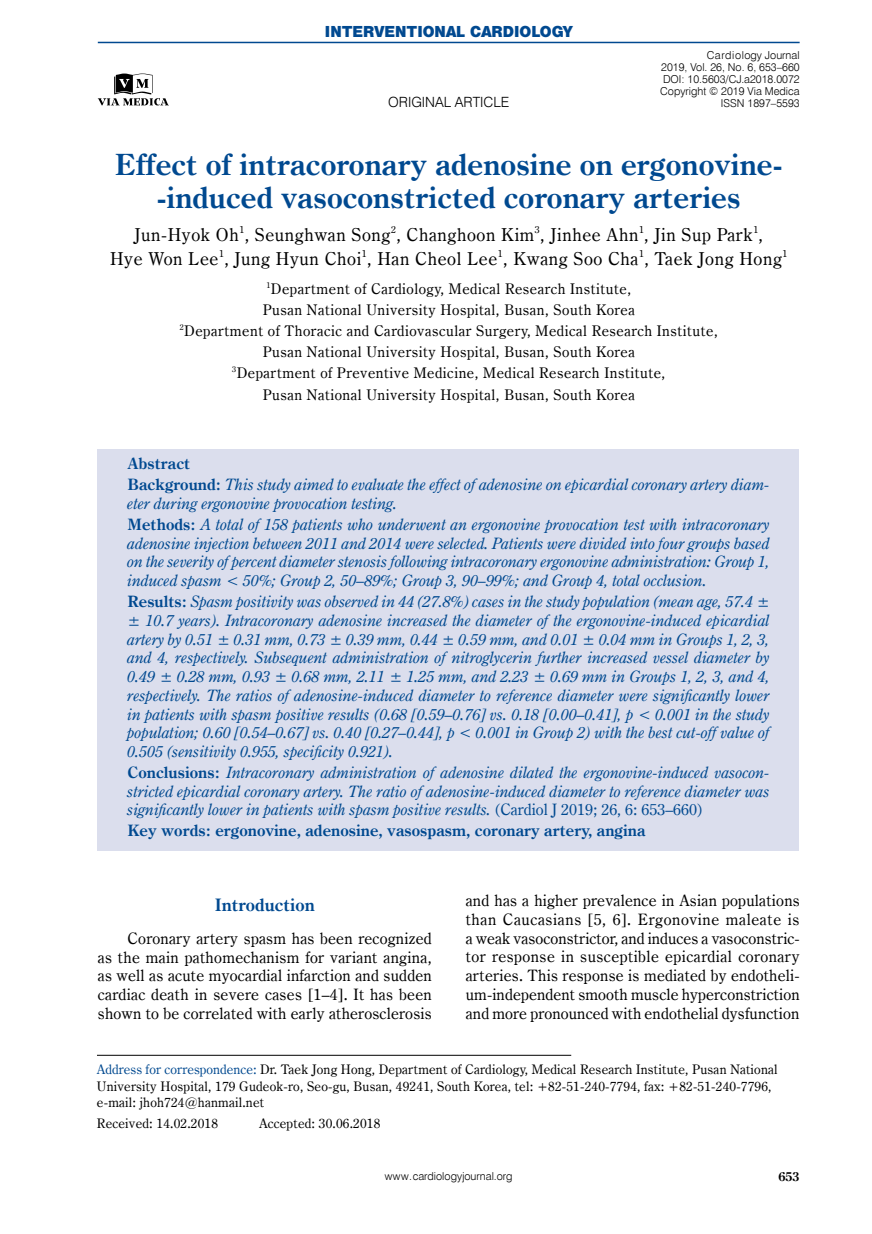
<style>
.page{position:relative;width:872px;height:1234px;background:#fff}
.page>*{position:absolute;margin:0;border:0;box-sizing:border-box;transform-origin:0 0}
.t1{font:700 29.4px/33px "Century Oldst EU";color:#004990;text-align:center}
.t2{font:17.85px/24px "Century Oldst EU";letter-spacing:.035em;color:#000;text-align:center}
.t3{font:700 17.25px "Century Oldst EU";color:#004990}
.t4{font:italic 15.75px/18.8px "Century Oldst EU";color:#004990;text-align:justify}
.t5{font:15.75px/18.8px "Century Oldst EU";letter-spacing:.01em;color:#000;text-align:justify}
.t6{font:700 15.75px "Century Oldst EU";color:#004990}
.t7{font:14.7px/21px "Century Oldst EU";letter-spacing:.035em;color:#000;text-align:center}
.t8{font:14.1px "Swis 721 Blk 2 EU";color:#004990}
.t9{font:14.1px "Swis 721 Lt EU";color:#000}
.t10{font:13.2px/16.5px "Century Oldst EU";letter-spacing:.015em;color:#000}
.t11{font:700 12.75px "Century Oldst EU";color:#000}
.t12{font:10.95px/12px "Swis 721 Lt EU";color:#000;text-align:justify}
.s1{font-weight:700;font-style:normal}
.s2{font-style:normal}
.s3{color:#004990}
</style>
<div class="page">
<div style="left:98px;top:449px;width:701px;height:401px;background:#dbdeed"></div>
<hr style="left:97px;top:1054px;width:474px;height:1px;background:#000">
<hr style="left:98px;top:42px;width:701px;height:1px;background:#004990">
<svg style="left:98px;top:74px;width:71px;height:32px"></svg>
<p class="t8" style="left:325px;top:22px;width:249px">INTERVENTIONAL CARDIOLOGY</p>
<p class="t12" style="left:660px;top:49px;width:141px;text-indent:46px">Cardiology Journal 2019, Vol. 26, No. 6, 653–660<br>DOI: 10.5603/CJ.a2018.0072<br>Copyright © 2019 Via Medica</p>
<p class="t9" style="left:388px;top:93px;width:123px">ORIGINAL ARTICLE</p>
<p class="t12" style="left:721px;top:97px;width:80px">ISSN 1897–5593</p>
<h1 class="t1" style="left:115px;top:149px;width:669px">Effect of intracoronary adenosine on ergonovine--induced vasoconstricted coronary arteries</h1>
<p class="t2" style="left:110px;top:223px;width:679px">Jun-Hyok Oh<sup>1</sup>, Seunghwan Song<sup>2</sup>, Changhoon Kim<sup>3</sup>, Jinhee Ahn<sup>1</sup>, Jin Sup Park<sup>1</sup>,<br>Hye Won Lee<sup>1</sup>, Jung Hyun Choi<sup>1</sup>, Han Cheol Lee<sup>1</sup>, Kwang Soo Cha<sup>1</sup>, Taek Jong Hong<sup>1</sup></p>
<p class="t7" style="left:180px;top:279px;width:539px"><sup>1</sup>Department of Cardiology, Medical Research Institute,<br>Pusan National University Hospital, Busan, South Korea<br><sup>2</sup>Department of Thoracic and Cardiovascular Surgery, Medical Research Institute, Pusan National University Hospital, Busan, South Korea<br><sup>3</sup>Department of Preventive Medicine, Medical Research Institute,<br>Pusan National University Hospital, Busan, South Korea</p>
<p class="t4" style="left:128px;top:453px;width:643px;line-height:20.9px"><span class="s1">Abstract<br>Background:</span> This study aimed to evaluate the effect of adenosine on epicardial coronary artery diam-</p>
<p class="t4" style="left:128px;top:493px;width:644px;line-height:20.9px">eter during ergonovine provocation testing.<br><span class="s1">Methods:</span> A total of 158 patients who underwent an ergonovine provocation test with intracoronary</p>
<p class="t4" style="left:128px;top:533px;width:644px">adenosine injection between 2011 and 2014 were selected. Patients were divided into four groups based on the severity of percent diameter stenosis following intracoronary ergonovine administration: Group 1, induced spasm &lt; 50%; Group 2, 50–89%; Group 3, 90–99%; and Group 4, total occlusion.</p>
<p class="t4" style="left:128px;top:592px;width:644px"><span class="s1">Results:</span> Spasm positivity was observed in 44 (27.8%) cases in the study population (mean age, 57.4 ± ± 10.7 years). Intracoronary adenosine increased the diameter of the ergonovine-induced epicardial artery by 0.51 ± 0.31 mm, 0.73 ± 0.39 mm, 0.44 ± 0.59 mm, and 0.01 ± 0.04 mm in Groups 1, 2, 3, and 4, respectively. Subsequent administration of nitroglycerin further increased vessel diameter by 0.49 ± 0.28 mm, 0.93 ± 0.68 mm, 2.11 ± 1.25 mm, and 2.23 ± 0.69 mm in Groups 1, 2, 3, and 4, respectively. The ratios of adenosine-induced diameter to reference diameter were significantly lower in patients with spasm positive results (0.68 [0.59–0.76] vs. 0.18 [0.00–0.41], p &lt; 0.001 in the study population; 0.60 [0.54–0.67] vs. 0.40 [0.27–0.44], p &lt; 0.001 in Group 2) with the best cut-off value of 0.505 (sensitivity 0.955, specificity 0.921).</p>
<p class="t4" style="left:128px;top:763px;width:644px"><span class="s1">Conclusions:</span> Intracoronary administration of adenosine dilated the ergonovine-induced vasocon&shy;stricted epicardial coronary artery. The ratio of adenosine-induced diameter to reference diameter was significantly lower in patients with spasm positive results. <span class="s2">(Cardiol J 2019; 26, 6: 653–660)</span></p>
<p class="t6" style="left:128px;top:820px;width:519px">Key words: ergonovine, adenosine, vasospasm, coronary artery, angina</p>
<p class="t3" style="left:215px;top:893px;width:102px">Introduction</p>
<p class="t5" style="left:98px;top:928px;width:335px;text-indent:30px">Coronary artery spasm has been recognized as the main pathomechanism for variant angina, as well as acute myocardial infarction and sudden cardiac death in severe cases [1–4]. It has been shown to be correlated with early atherosclerosis</p>
<p class="t5" style="left:466px;top:891px;width:336px">and has a higher prevalence in Asian populations than Caucasians [5, 6]. Ergonovine maleate is a weak vasoconstrictor, and induces a vasoconstric&shy;tor response in susceptible epicardial coronary arteries. This response is mediated by endotheli&shy;um-independent smooth muscle hyperconstriction and more pronounced with endothelial dysfunction</p>
<p class="t10" style="left:97px;top:1061px;width:682px"><span class="s3">Address for correspondence:</span> Dr. Taek Jong Hong, Department of Cardiology, Medical Research Institute, Pusan National<br>University Hospital, 179 Gudeok-ro, Seo-gu, Busan, 49241, South Korea, tel: +82-51-240-7794, fax: +82-51-240-7796, e-mail: jhoh724@hanmail.net</p>
<p class="t10" style="left:97px;top:1115px;width:123px">Received: 14.02.2018</p>
<p class="t10" style="left:259px;top:1115px;width:123px">Accepted: 30.06.2018</p>
<p class="t12" style="left:385px;top:1170px;width:129px">www.cardiologyjournal.org</p>
<p class="t11" style="left:778px;top:1167px;width:23px">653</p>
</div>
